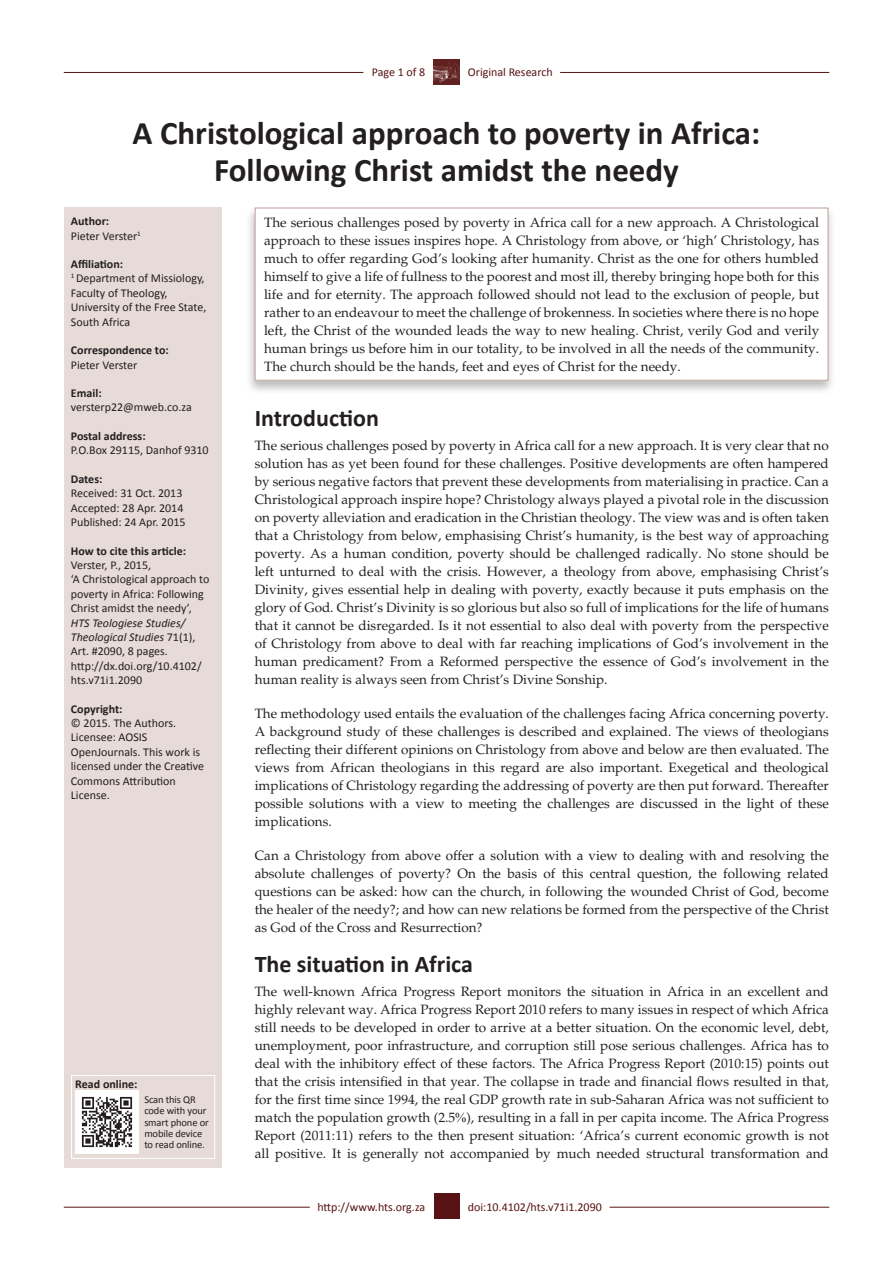
<style>
.page{position:relative;width:893px;height:1263px;background:#fff}
.page>*{position:absolute;margin:0;border:0;box-sizing:border-box;transform-origin:0 0}
.Article_Title{font:700 33px/37.5px "Calibri";color:#231f20;text-align:center}
._1{font:700 24px "Calibri";color:#231f20}
.Text1{font:13.5px/18px "Palatino";color:#231f20;text-align:justify}
.Text{font:13.5px/18px "Palatino";color:#231f20;text-align:justify}
.Abstract_Text{font:13.5px/18px "Palatino";color:#231f20;text-align:justify}
.Sidebar_text{font:12px/14.4px "Calibri";color:#231f20}
.Sidebar_head{font:700 12px "Calibri";color:#231f20}
.RRH_Bottom{font:12px "Calibri";color:#581214}
.LRH_Bottom{font:12px "Calibri";letter-spacing:-.005em;color:#581214}
.RRH{font:12px "Calibri";color:#581214}
.LRH{font:12px "Calibri";letter-spacing:-.005em;color:#581214}
.Sidebar_text-2{font:10.5px/11.2px "Calibri";letter-spacing:-.01em;color:#231f20}
.s1{font-style:italic}
.s2{font-family:"Times New Roman"}
</style>
<div class="page">
<img style="left:434px;top:59px;width:25px;height:26px">
<hr style="left:64px;top:1207px;width:246px;height:1px;background:#581214">
<hr style="left:610px;top:1207px;width:219px;height:1px;background:#581214">
<hr style="left:64px;top:72px;width:299px;height:1px;background:#581214">
<hr style="left:560px;top:72px;width:269px;height:1px;background:#581214">
<div style="left:434px;top:1193px;width:25px;height:26px;background:#581214"></div>
<div style="left:65px;top:208px;width:157px;height:960px;background:#e6dbd7"></div>
<div style="left:245px;top:205px;width:590px;height:190px;background:#231f20;opacity:.3"></div>
<div style="left:255px;top:208px;width:573px;height:172px;background:#fff"></div>
<div style="left:255px;top:208px;width:573px;height:173px;border:1px solid #be9f98"></div>
<div style="left:71px;top:1075px;width:144px;height:84px;border:1px solid #fff"></div>
<img style="left:75px;top:1091px;width:63px;height:63px">
<p class="LRH" style="left:372px;top:65px;width:55px">Page 1 of 8</p>
<p class="RRH" style="left:468px;top:65px;width:86px">Original Research</p>
<p class="Article_Title" style="left:133px;top:113px;width:629px">A Christological approach to poverty in Africa:<br>Following Christ amidst the needy</p>
<p class="Abstract_Text" style="left:264px;top:214px;width:557px">The serious challenges posed by poverty in Africa call for a new approach. A Christological approach to these issues inspires hope. A Christology from above, or ‘high’ Christology, has much to offer regarding God’s looking after humanity. Christ as the one for others humbled himself to give a life of fullness to the poorest and most ill, thereby bringing hope both for this life and for eternity. The approach followed should not lead to the exclusion of people, but rather to an endeavour to meet the challenge of brokenness. In societies where there is no hope left, the Christ of the wounded leads the way to new healing. Christ, verily God and verily human brings us before him in our totality, to be involved in all the needs of the community.<br>The church should be the hands, feet and eyes of Christ for the needy.</p>
<p class="Sidebar_head" style="left:71px;top:214px;width:40px">Author:</p>
<p class="Sidebar_text" style="left:71px;top:228px;width:71px">Pieter Verster<sup>1</sup></p>
<p class="Sidebar_head" style="left:71px;top:257px;width:54px">Affiliation:</p>
<p class="Sidebar_text" style="left:71px;top:271px;width:137px"><sup>1</sup> Department of Missiology,<br>Faculty of Theology,<br>University of the Free State,<br>South Africa</p>
<p class="Sidebar_head" style="left:71px;top:343px;width:99px">Correspondence to:</p>
<p class="Sidebar_text" style="left:71px;top:357px;width:68px">Pieter Verster</p>
<p class="Sidebar_head" style="left:71px;top:386px;width:32px">Email:</p>
<p class="Sidebar_text" style="left:71px;top:400px;width:123px">versterp22@mweb.co.za</p>
<p class="Sidebar_head" style="left:71px;top:428px;width:76px">Postal address:</p>
<p class="Sidebar_text" style="left:71px;top:443px;width:139px">P.O.Box 29115, Danhof 9310</p>
<p class="Sidebar_head" style="left:71px;top:471px;width:33px">Dates:</p>
<p class="Sidebar_text" style="left:71px;top:486px;width:113px">Received: 31 Oct. 2013</p>
<p class="Sidebar_text" style="left:71px;top:500px;width:114px">Accepted: 28 Apr. 2014</p>
<p class="Sidebar_text" style="left:71px;top:515px;width:116px">Published: 24 Apr. 2015</p>
<p class="Sidebar_head" style="left:71px;top:543px;width:117px">How to cite this article:</p>
<p class="Sidebar_text" style="left:71px;top:558px;width:140px">Verster, P., 2015,<br>‘A Christological approach to poverty in Africa: Following<br>Christ amidst the needy’,<br><span class="s1">HTS Teologiese Studies/<br>Theological Studies</span> 71(1),<br>Art. #2090, 8 pages. http://dx.doi.org/10.4102/ hts.v71i1.2090</p>
<p class="Sidebar_head" style="left:71px;top:701px;width:53px">Copyright:</p>
<p class="Sidebar_text" style="left:71px;top:716px;width:135px">© 2015. The Authors.<br>Licensee: AOSIS<br>OpenJournals. This work is licensed under the Creative<br>Commons Attribution<br>License.</p>
<p class="_1" style="left:255px;top:403px;width:126px">Introduction</p>
<p class="Text1" style="left:255px;top:436px;width:576px">The serious challenges posed by poverty in Africa call for a new approach. It is very clear that no solution has as yet been found for these challenges. Positive developments are often hampered by serious negative factors that prevent these developments from materialising in practice. Can a Christological approach inspire hope? Christology always played a pivotal role in the discussion on poverty alleviation and eradication in the Christian theology. The view was and is often taken that a Christology from below, emphasising Christ’s humanity, is the best way of approaching poverty. As a human condition, poverty should be challenged radically. No stone should be left unturned to deal with the crisis. However, a theology from above, emphasising Christ’s Divinity, gives essential help in dealing with poverty, exactly because it puts emphasis on the glory of God. Christ’s Divinity is so glorious but also so full of implications for the life of humans that it cannot be disregarded. Is it not essential to also deal with poverty from the perspective of Christology from above to deal with far reaching implications of God’s involvement in the human predicament? From a Reformed perspective the essence of God’s involvement in the human reality is always seen from Christ’s Divine Sonship.</p>
<p class="Text" style="left:255px;top:705px;width:576px">The methodology used entails the evaluation of the challenges facing Africa concerning poverty.<br>A background study of these challenges is described and explained. The views of theologians reflecting their different opinions on Christology from above and below are then evaluated. The views from African theologians in this regard are also important. Exegetical and theological implications of Christology regarding the addressing of poverty are then put forward. Thereafter possible solutions with a view to meeting the challenges are discussed in the light of these implications.</p>
<p class="Text" style="left:255px;top:847px;width:576px">Can a Christology from above offer a solution with a view to dealing with and resolving the absolute challenges of poverty? On the basis of this central question, the following related questions can be asked: how can the church, in following the wounded Christ of God, become the healer of the needy?; and how can new relations be formed from the perspective of the Christ as God of the Cross and Resurrection?</p>
<p class="_1" style="left:255px;top:949px;width:220px">The situation in Africa</p>
<p class="Text1" style="left:255px;top:983px;width:576px">The well-known Africa Progress Report monitors the situation in Africa in an excellent and highly relevant way. Africa Progress Report 2010 refers to many issues in respect of which Africa still needs to be developed in order to arrive at a better situation. On the economic level, debt, unemployment, poor infrastructure, and corruption still pose serious challenges. Africa has to deal with the inhibitory effect of these factors. The Africa Progress Report (2010:15) points out that the crisis intensified in that year. The collapse in trade and financial flows resulted in that, for the first time since 1994, the real GDP growth rate in sub-Saharan Africa was not sufficient to match the population growth (2.5<span class="s2">%</span>), resulting in a fall in per capita income. The Africa Progress Report (2011:11) refers to the then present situation: ‘Africa’s current economic growth is not all positive. It is generally not accompanied by much needed structural transformation and</p>
<p class="Sidebar_head" style="left:75px;top:1077px;width:64px">Read online:</p>
<p class="Sidebar_text-2" style="left:144px;top:1094px;width:66px">Scan this QR code with your smart phone or mobile device to read online.</p>
<p class="LRH_Bottom" style="left:317px;top:1199px;width:109px">http://www.hts.org.za</p>
<p class="RRH_Bottom" style="left:468px;top:1199px;width:136px">doi:10.4102/hts.v71i1.2090</p>
</div>
